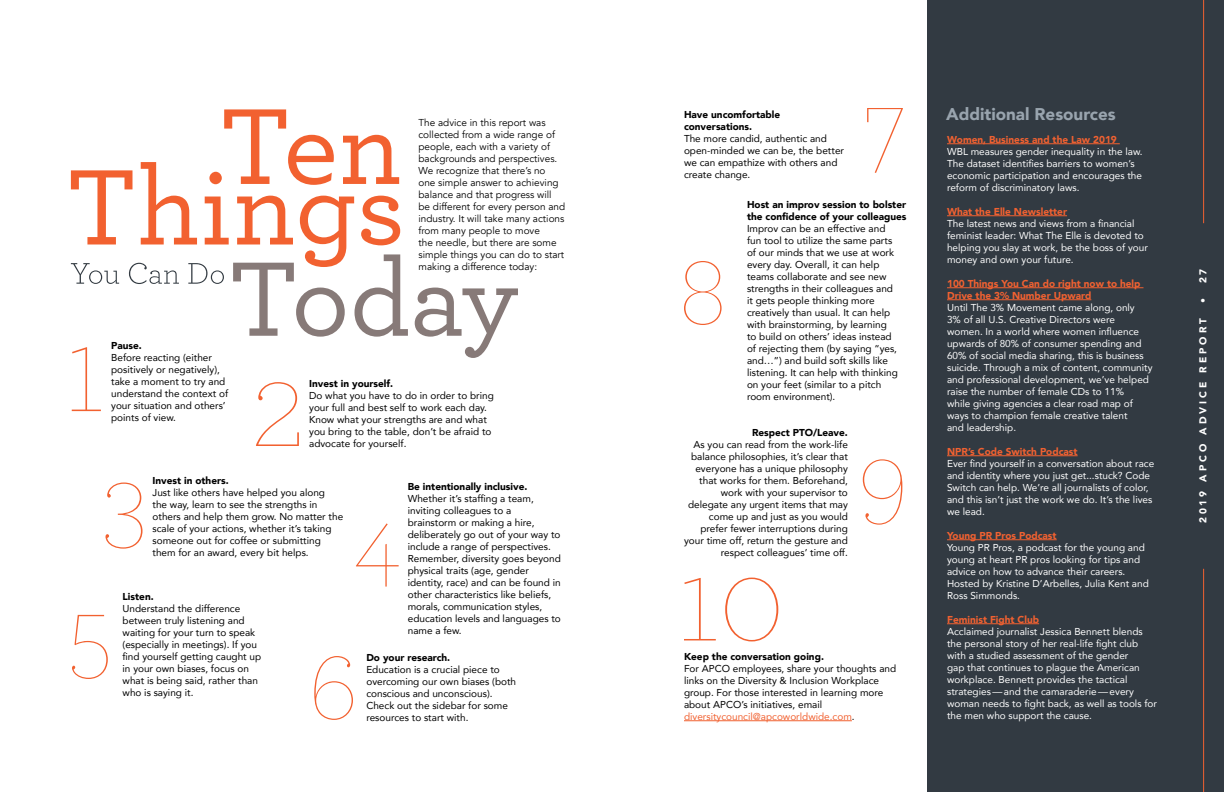
<style>
.page{position:relative;width:1224px;height:792px;background:#fff}
.page>*{position:absolute;margin:0;border:0;box-sizing:border-box;transform-origin:0 0}
.t1{font:900 17px "Avenir";color:#99a4ae}
.t2{font:10px/12px "Avenir";color:#000}
.t3{font:10px/12px "Avenir";color:#fff}
.t4{font:10px/12px "Avenir";color:#000}
.t5{font:900 10px/12px "Avenir";color:#000}
.t6{font:900 10px/12px "Avenir";color:#f16131}
.t7{font:900 10px "Avenir";letter-spacing:.3em;color:#fff}
.s1{color:#f16131}
.s2{font-style:inherit}
</style>
<div class="page">
<div style="left:1182px;top:0;width:42px;height:792px;background:#323a42"></div>
<hr style="left:1203px;top:569px;width:1px;height:223px;background:#f16131">
<hr style="left:1203px;top:0;width:1px;height:223px;background:#f16131">
<svg style="left:415px;top:288px;width:103px;height:70px"></svg>
<svg style="left:71px;top:109px;width:337px;height:228px"></svg>
<div style="left:927px;top:0;width:261px;height:792px;background:#323a42"></div>
<hr style="left:947px;top:144px;width:173px;height:1px;background:#f16131">
<hr style="left:947px;top:216px;width:120px;height:1px;background:#f16131">
<hr style="left:947px;top:288px;width:196px;height:1px;background:#f16131">
<hr style="left:947px;top:300px;width:144px;height:1px;background:#f16131">
<hr style="left:947px;top:456px;width:131px;height:1px;background:#f16131">
<hr style="left:947px;top:540px;width:110px;height:1px;background:#f16131">
<hr style="left:947px;top:624px;width:92px;height:1px;background:#f16131">
<hr style="left:684px;top:720px;width:168px;height:1px;background:#f16131">
<svg style="left:863px;top:459px;width:39px;height:66px"></svg>
<svg style="left:684px;top:261px;width:38px;height:64px"></svg>
<svg style="left:867px;top:108px;width:36px;height:65px"></svg>
<svg style="left:356px;top:523px;width:43px;height:64px"></svg>
<svg style="left:106px;top:483px;width:37px;height:66px"></svg>
<svg style="left:72px;top:347px;width:29px;height:64px"></svg>
<svg style="left:256px;top:382px;width:43px;height:64px"></svg>
<svg style="left:72px;top:615px;width:36px;height:64px"></svg>
<svg style="left:314px;top:656px;width:39px;height:64px"></svg>
<svg style="left:684px;top:578px;width:94px;height:63px"></svg>
<p class="t5" style="left:111px;top:339px;width:32px">Pause.</p>
<p class="t2" style="left:111px;top:351px;width:118px">Before reacting (either positively or negatively), take a moment to try and understand the context of your situation and others’ points of view.</p>
<p class="t4" style="left:418px;top:117px;width:148px">The advice in this report was collected from a wide range of people, each with a variety of backgrounds and perspectives.<br>We recognize that there’s no<br>one simple answer to achieving balance and that progress will be different for every person and industry. It will take many actions from many people to move<br>the needle, but there are some simple things you can do to start making a difference today:</p>
<p class="t5" style="left:309px;top:377px;width:86px">Invest in yourself.</p>
<p class="t2" style="left:309px;top:389px;width:186px">Do what you have to do in order to bring your full and best self to work each day.<br>Know what your strengths are and what you bring to the table, don’t be afraid to advocate for yourself.</p>
<p class="t5" style="left:153px;top:475px;width:78px">Invest in others.</p>
<p class="t2" style="left:153px;top:487px;width:192px">Just like others have helped you along<br>the way, learn to see the strengths in others and help them grow. No matter the scale of your actions, whether it’s taking someone out for coffee or submitting them for an award, every bit helps.</p>
<p class="t5" style="left:123px;top:590px;width:33px">Listen.</p>
<p class="t2" style="left:123px;top:602px;width:140px">Understand the difference between truly listening and waiting for your turn to speak (especially in meetings). If you find yourself getting caught up in your own biases, focus on what is being said, rather than who is saying it.</p>
<p class="t5" style="left:408px;top:480px;width:121px">Be intentionally inclusive.</p>
<p class="t2" style="left:408px;top:492px;width:155px">Whether it’s staffing a team, inviting colleagues to a brainstorm or making a hire, deliberately go out of your way to include a range of perspectives.<br>Remember, diversity goes beyond physical traits (age, gender identity, race) and can be found in other characteristics like beliefs, morals, communication styles, education levels and languages to name a few.</p>
<p class="t5" style="left:366px;top:651px;width:85px">Do your research.</p>
<p class="t2" style="left:366px;top:663px;width:151px">Education is a crucial piece to overcoming our own biases (both conscious and unconscious).<br>Check out the sidebar for some resources to start with.</p>
<p class="t5" style="left:684px;top:108px;width:98px">Have uncomfortable conversations.</p>
<p class="t2" style="left:684px;top:132px;width:162px">The more candid, authentic and open-minded we can be, the better we can empathize with others and create change.</p>
<p class="t5" style="left:747px;top:198px;width:161px">Host an improv session to bolster the confidence of your colleagues</p>
<p class="t2" style="left:747px;top:222px;width:152px">Improv can be an effective and fun tool to utilize the same parts of our minds that we use at work every day. Overall, it can help teams collaborate and see new strengths in their colleagues and it gets people thinking more creatively than usual. It can help with brainstorming, by learning to build on others’ ideas instead of rejecting them (by saying “yes, and…”) and build soft skills like listening. It can help with thinking on your feet (similar to a pitch room environment).</p>
<p class="t5" style="left:752px;top:426px;width:97px">Respect PTO/Leave.</p>
<p class="t2" style="left:684px;top:438px;width:165px;text-align:right">As you can read from the work-life balance philosophies, it’s clear that everyone has a unique philosophy that works for them. Beforehand, work with your supervisor to delegate any urgent items that may come up and just as you would prefer fewer interruptions during your time off, return the gesture and respect colleagues’ time off.</p>
<p class="t5" style="left:684px;top:650px;width:141px">Keep the conversation going.</p>
<p class="t2" style="left:684px;top:662px;width:214px">For APCO employees, share your thoughts and links on the Diversity &amp; Inclusion Workplace group. For those interested in learning more about APCO’s initiatives, email <span class="s1">diversitycouncil@apcoworldwide.com</span>.</p>
<h1 class="t1" style="left:946px;top:100px;width:171px">Additional Resources</h1>
<p class="t6" style="left:947px;top:133px;width:171px">Women, Business and the Law 2019</p>
<p class="t3" style="left:947px;top:145px;width:197px">WBL measures gender inequality in the law.<br>The dataset identifies barriers to women’s economic participation and encourages the reform of discriminatory laws.</p>
<p class="t6" style="left:947px;top:205px;width:121px">What the Elle Newsletter</p>
<p class="t3" style="left:947px;top:217px;width:202px">The latest news and views from a financial feminist leader: What The Elle is devoted to helping you slay at work, be the boss of your money and own your future.</p>
<p class="t6" style="left:947px;top:277px;width:195px">100 Things You Can do right now to help<br>Drive the 3% Number Upward</p>
<p class="t3" style="left:947px;top:301px;width:207px">Until The 3% Movement came along, only<br>3% of all U.S. Creative Directors were women. In a world where women influence upwards of 80% of consumer spending and 60% of social media sharing, this is business suicide. Through a mix of content, community and professional development, we’ve helped raise the number of female CDs to 11%<br>while giving agencies a clear road map of ways to champion female creative talent<br>and leadership.</p>
<p class="t6" style="left:947px;top:445px;width:132px">NPR’s Code Switch Podcast</p>
<p class="t3" style="left:947px;top:457px;width:209px">Ever find yourself in a conversation about race and identity where you just get...stuck? Code Switch can help. We’re all journalists of color, and this isn’t just the work we do. It’s the lives we lead.</p>
<p class="t6" style="left:947px;top:529px;width:111px">Young PR Pros Podcast</p>
<p class="t3" style="left:947px;top:541px;width:203px">Young PR Pros, a podcast for the young and young at heart PR pros looking for tips and advice on how to advance their careers.<br>Hosted by Kristine D’Arbelles, Julia Kent and Ross Simmonds.</p>
<p class="t6" style="left:947px;top:613px;width:94px">Feminist Fight Club</p>
<p class="t3" style="left:947px;top:625px;width:211px">Acclaimed journalist Jessica Bennett blends the personal story of her real-life fight club with a studied assessment of the gender<br>gap that continues to plague the American workplace. Bennett provides the tactical strategies<span class="s2">—</span>and the camaraderie<span class="s2">—</span>every woman needs to fight back, as well as tools for the men who support the cause.</p>
<p class="t7" style="left:1195px;top:303px;width:36px;rotate:-90deg">• 2 7</p>
<p class="t7" style="left:1195px;top:523px;width:207px;rotate:-90deg">2019 APCO ADVICE REPORT</p>
</div>
